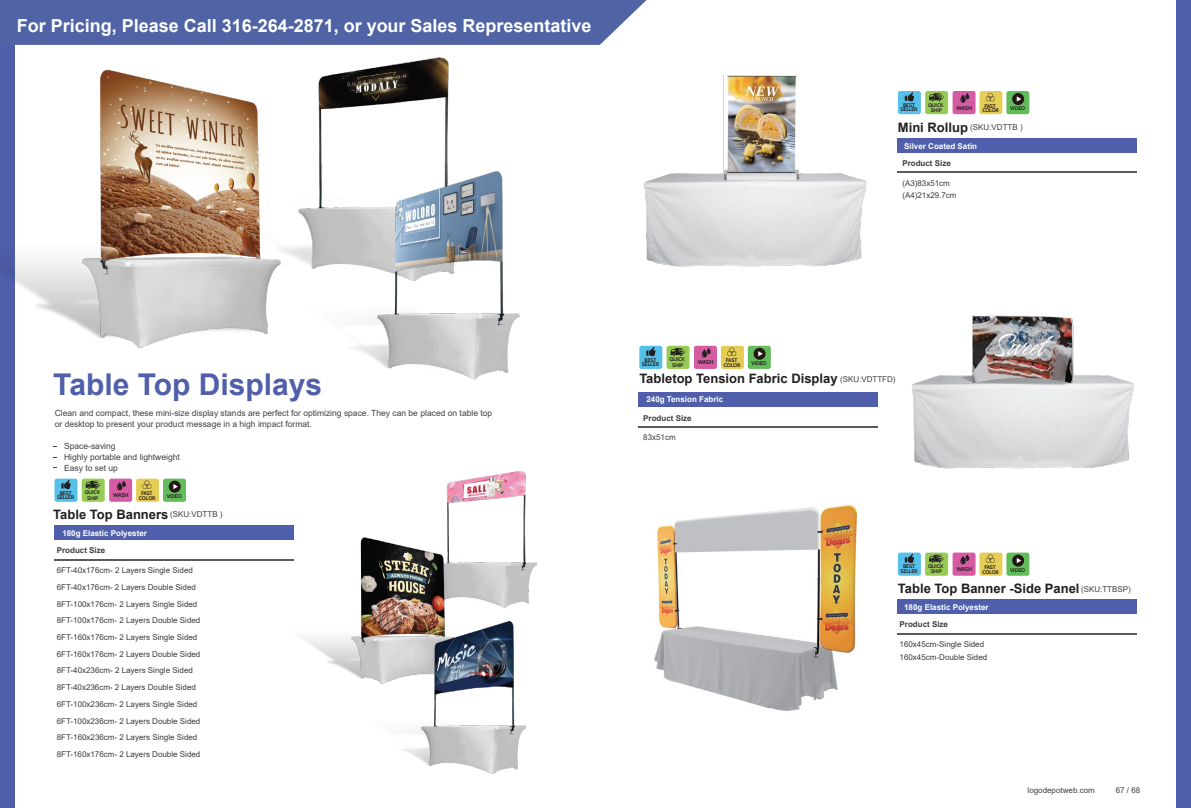
<style>
.page{position:relative;width:1191px;height:808px;background:#fff}
.page>*{position:absolute;margin:0;border:0;box-sizing:border-box;transform-origin:0 0}
.t1{font:700 30px "Arial";color:#4f5fab}
.t2{font:700 18px "Arial";color:#fff}
.t3{font:700 13px "Arial";color:#231f20}
.t4{font:8.5px/11px "Arial";color:#414042}
.t5{font:8px/16.7px "Arial";color:#3e3b3a}
.t6{font:700 8px "Arial";color:#fff}
.t7{font:700 8px "Arial";color:#3e3b3a}
.t8{font:8px "Arial";color:#414042}
.t9{font:8px "Arial";color:#414142}
.t10{font:700 5.6px "Cabin";letter-spacing:-.025em;color:#231f20}
.t11{font:700 5.3px/4.5px "Cabin";letter-spacing:-.025em;color:#231f20;text-align:center}
.s1{font-weight:400;font-size:8px;color:#414042}
</style>
<div class="page">
<div style="left:1176px;top:0;width:15px;height:808px;background:#4f5fab"></div>
<div style="left:0;top:0;width:14px;height:808px;background:#4f5fab"></div>
<img style="left:1px;top:50px;width:237px;height:318px">
<img style="left:228px;top:50px;width:221px;height:248px">
<img style="left:238px;top:151px;width:282px;height:229px">
<div style="left:55px;top:526px;width:239px;height:14px;background:#4f5fab"></div>
<hr style="left:55px;top:559px;width:239px;height:1px;background:#5a5858">
<img style="left:446px;top:471px;width:92px;height:137px">
<div style="left:82px;top:479px;width:23px;height:23px;background:#97cb55;border-radius:2px"></div>
<svg style="left:86px;top:481px;width:15px;height:8px"></svg>
<div style="left:54px;top:479px;width:23px;height:23px;background:#55c0e9;border-radius:2px"></div>
<div style="left:109px;top:479px;width:23px;height:23px;background:#d55ca2;border-radius:2px"></div>
<svg style="left:117px;top:481px;width:9px;height:9px"></svg>
<div style="left:136px;top:479px;width:23px;height:23px;background:#e6cd55;border-radius:2px"></div>
<svg style="left:142px;top:480px;width:9px;height:9px"></svg>
<div style="left:163px;top:479px;width:23px;height:23px;background:#62bc5a;border-radius:2px"></div>
<svg style="left:61px;top:480px;width:10px;height:9px"></svg>
<div style="left:169px;top:481px;width:12px;height:12px;background:#231815;border-radius:50%"></div>
<svg style="left:173px;top:484px;width:5px;height:5px"></svg>
<img style="left:250px;top:528px;width:230px;height:137px">
<div style="left:897px;top:138px;width:239px;height:14px;background:#4f5fab"></div>
<hr style="left:897px;top:171px;width:239px;height:2px;background:#5a5858">
<div style="left:925px;top:91px;width:23px;height:23px;background:#97cb55;border-radius:2px"></div>
<svg style="left:929px;top:93px;width:15px;height:8px"></svg>
<div style="left:898px;top:91px;width:23px;height:23px;background:#55c0e9;border-radius:2px"></div>
<div style="left:952px;top:91px;width:23px;height:23px;background:#d55ca2;border-radius:2px"></div>
<svg style="left:960px;top:93px;width:9px;height:10px"></svg>
<div style="left:979px;top:91px;width:23px;height:23px;background:#e6cd55;border-radius:2px"></div>
<svg style="left:985px;top:93px;width:9px;height:8px"></svg>
<div style="left:1006px;top:91px;width:23px;height:23px;background:#62bc5a;border-radius:2px"></div>
<svg style="left:904px;top:92px;width:10px;height:9px"></svg>
<div style="left:1012px;top:93px;width:12px;height:12px;background:#231815;border-radius:50%"></div>
<svg style="left:1016px;top:96px;width:5px;height:6px"></svg>
<img style="left:912px;top:315px;width:222px;height:154px">
<div style="left:638px;top:393px;width:240px;height:14px;background:#4f5fab"></div>
<hr style="left:638px;top:426px;width:240px;height:2px;background:#5a5858">
<div style="left:666px;top:346px;width:23px;height:23px;background:#97cb55;border-radius:2px"></div>
<svg style="left:670px;top:348px;width:16px;height:8px"></svg>
<div style="left:639px;top:346px;width:23px;height:23px;background:#55c0e9;border-radius:2px"></div>
<div style="left:694px;top:346px;width:23px;height:23px;background:#d55ca2;border-radius:2px"></div>
<svg style="left:702px;top:348px;width:8px;height:9px"></svg>
<div style="left:721px;top:346px;width:23px;height:23px;background:#e6cd55;border-radius:2px"></div>
<svg style="left:727px;top:348px;width:9px;height:8px"></svg>
<div style="left:748px;top:346px;width:23px;height:23px;background:#62bc5a;border-radius:2px"></div>
<svg style="left:646px;top:347px;width:9px;height:9px"></svg>
<div style="left:753px;top:348px;width:12px;height:12px;background:#231815;border-radius:50%"></div>
<svg style="left:758px;top:351px;width:4px;height:5px"></svg>
<img style="left:335px;top:608px;width:192px;height:166px">
<img style="left:644px;top:76px;width:223px;height:191px">
<div style="left:897px;top:600px;width:239px;height:14px;background:#4f5fab"></div>
<hr style="left:897px;top:633px;width:239px;height:1px;background:#5a5858">
<div style="left:925px;top:553px;width:23px;height:23px;background:#97cb55;border-radius:2px"></div>
<svg style="left:929px;top:555px;width:15px;height:8px"></svg>
<div style="left:898px;top:553px;width:23px;height:23px;background:#55c0e9;border-radius:2px"></div>
<div style="left:952px;top:553px;width:23px;height:23px;background:#d55ca2;border-radius:2px"></div>
<svg style="left:960px;top:555px;width:9px;height:9px"></svg>
<div style="left:979px;top:553px;width:23px;height:23px;background:#e6cd55;border-radius:2px"></div>
<svg style="left:985px;top:554px;width:9px;height:9px"></svg>
<div style="left:1006px;top:553px;width:23px;height:23px;background:#62bc5a;border-radius:2px"></div>
<svg style="left:904px;top:553px;width:10px;height:10px"></svg>
<div style="left:1012px;top:555px;width:12px;height:12px;background:#231815;border-radius:50%"></div>
<svg style="left:1016px;top:558px;width:5px;height:5px"></svg>
<img style="left:655px;top:505px;width:201px;height:205px">
<div style="left:14px;top:0;width:633px;height:45px;background:#4f63a5"></div>
<h2 class="t2" style="left:17px;top:13px;width:576px">For Pricing, Please Call 316-264-2871, or your Sales Representative</h2>
<p class="t11" style="left:928px;top:102px;width:17px;line-height:5.4px">QUICK<br>SHIP</p>
<p class="t11" style="left:900px;top:102px;width:19px">BEST<br>SELLER</p>
<p class="t10" style="left:956px;top:103px;width:17px">WASH</p>
<p class="t11" style="left:982px;top:103px;width:18px">FAST<br>COLOR</p>
<p class="t11" style="left:1010px;top:106px;width:17px">VIDEO</p>
<h3 class="t3" style="left:898px;top:118px;width:72px">Mini Rollup</h3>
<p class="t8" style="left:970px;top:122px;width:54px">(SKU:VDTTB )</p>
<p class="t6" style="left:904px;top:140px;width:74px">Silver Coated Satin</p>
<p class="t7" style="left:902px;top:157px;width:50px">Product Size</p>
<p class="t5" style="left:902px;top:176px;width:56px;line-height:12.8px">(A3)83x51cm (A4)21x29.7cm</p>
<h1 class="t1" style="left:53px;top:363px;width:270px">Table Top Displays</h1>
<p class="t4" style="left:55px;top:407px;width:439px">Clean and compact, these mini-size display stands are perfect for optimizing space. They can be placed on table top or desktop to present your product message in a high impact format.</p>
<p class="t4" style="left:64px;top:441px;width:117px">Space-saving<br>Highly portable and lightweight<br>Easy to set up</p>
<p class="t11" style="left:85px;top:489px;width:17px;line-height:5.4px">QUICK<br>SHIP</p>
<p class="t11" style="left:57px;top:490px;width:19px">BEST<br>SELLER</p>
<p class="t10" style="left:113px;top:491px;width:17px">WASH</p>
<p class="t11" style="left:139px;top:491px;width:18px">FAST<br>COLOR</p>
<p class="t11" style="left:167px;top:493px;width:17px">VIDEO</p>
<p class="t8" style="left:170px;top:509px;width:54px">(SKU:VDTTB )</p>
<h3 class="t3" style="left:53px;top:505px;width:117px">Table Top Banners</h3>
<p class="t7" style="left:57px;top:545px;width:50px">Product Size</p>
<p class="t5" style="left:57px;top:562px;width:145px">6FT-40x176cm- 2 Layers Single Sided 6FT-40x176cm- 2 Layers Double Sided 8FT-100x176cm- 2 Layers Single Sided 8FT-100x176cm- 2 Layers Double Sided 6FT-160x176cm- 2 Layers Single Sided 6FT-160x176cm- 2 Layers Double Sided 8FT-40x236cm- 2 Layers Single Sided 8FT-40x236cm- 2 Layers Double Sided 6FT-100x236cm- 2 Layers Single Sided 6FT-100x236cm- 2 Layers Double Sided 8FT-160x236cm- 2 Layers Single Sided 8FT-160x176cm- 2 Layers Double Sided</p>
<p class="t6" style="left:62px;top:528px;width:86px">180g Elastic Polyester</p>
<p class="t11" style="left:669px;top:356px;width:17px;line-height:5.4px">QUICK<br>SHIP</p>
<p class="t11" style="left:642px;top:357px;width:19px">BEST<br>SELLER</p>
<p class="t10" style="left:698px;top:358px;width:17px">WASH</p>
<p class="t11" style="left:724px;top:358px;width:18px">FAST<br>COLOR</p>
<p class="t11" style="left:751px;top:360px;width:17px">VIDEO</p>
<h3 class="t3" style="left:639px;top:369px;width:200px">Tabletop Tension Fabric Display</h3>
<p class="t8" style="left:840px;top:374px;width:57px">(SKU:VDTTFD)</p>
<p class="t6" style="left:646px;top:394px;width:78px">240g Tension Fabric</p>
<p class="t7" style="left:643px;top:412px;width:50px">Product Size</p>
<p class="t5" style="left:643px;top:429px;width:34px">83x51cm</p>
<p class="t11" style="left:928px;top:563px;width:17px;line-height:5.4px">QUICK<br>SHIP</p>
<p class="t11" style="left:900px;top:564px;width:19px">BEST<br>SELLER</p>
<p class="t10" style="left:956px;top:565px;width:17px">WASH</p>
<p class="t11" style="left:982px;top:565px;width:18px">FAST<br>COLOR</p>
<p class="t11" style="left:1010px;top:567px;width:17px">VIDEO</p>
<h3 class="t3" style="left:898px;top:579px;width:234px">Table Top Banner -Side Panel <span class="s1">(SKU:TTBSP)</span></h3>
<p class="t6" style="left:904px;top:602px;width:86px">180g Elastic Polyester</p>
<p class="t7" style="left:899px;top:619px;width:50px">Product Size</p>
<p class="t5" style="left:899px;top:638px;width:89px;line-height:12.8px">160x45cm-Single Sided<br>160x45cm-Double Sided</p>
<p class="t9" style="left:1027px;top:785px;width:69px">logodepotweb.com</p>
<p class="t8" style="left:1115px;top:785px;width:26px">67 / 68</p>
</div>
